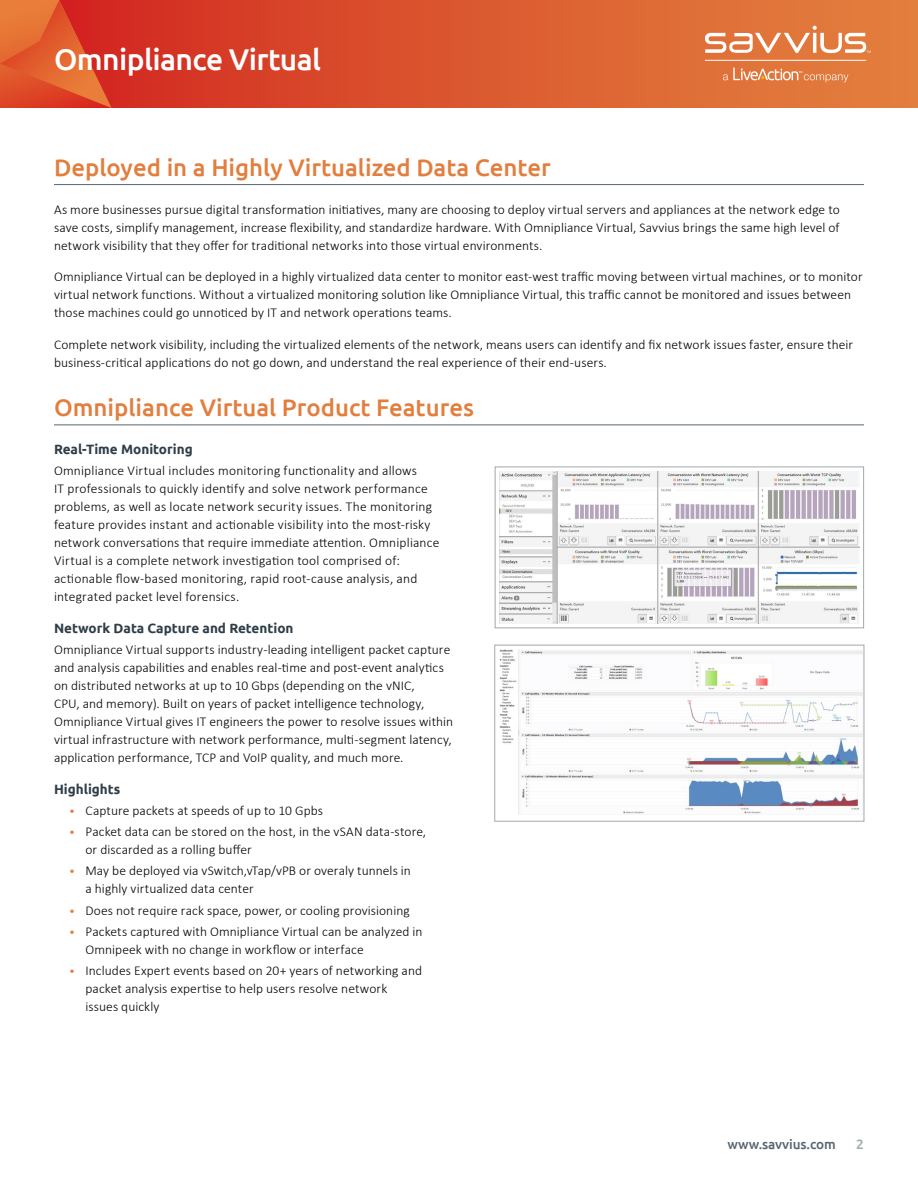
<style>
.page{position:relative;width:918px;height:1188px;background:#fff}
.page>*{position:absolute;margin:0;border:0;box-sizing:border-box;transform-origin:0 0}
.t1{font:500 30px "Ubuntu";letter-spacing:-.02em;color:#fff}
.t2{font:500 24px "Ubuntu";color:#e27e3e}
.t3{font:300 13.5px/18px "Calibri";letter-spacing:.005em;color:#000}
.t4{font:700 13.5px "Ubuntu";color:#303e49}
.t5{font:500 13.5px "Ubuntu";letter-spacing:-.01em;color:#596670}
.t6{font:500 13.5px "Ubuntu";color:#a0a9ad}
.s1{font-size:12px;color:#e27e3e}
</style>
<div class="page">
<svg style="left:112px;top:0;width:806px;height:108px;background:#db582f"></svg>
<svg style="left:0;top:0;width:112px;height:108px;background:#de522b"></svg>
<svg style="left:705px;top:26px;width:166px;height:27px"></svg>
<hr style="left:705px;top:60px;width:161px;height:1px;background:#fff">
<svg style="left:723px;top:68px;width:125px;height:14px;background:#e69160"></svg>
<hr style="left:54px;top:184px;width:810px;height:1px;background:#596670">
<hr style="left:54px;top:425px;width:810px;height:1px;background:#596670">
<img style="left:500px;top:472px;width:359px;height:152px">
<div style="left:495px;top:467px;width:369px;height:161px;border:1px solid #a0a9ad"></div>
<img style="left:500px;top:650px;width:362px;height:165px">
<div style="left:494px;top:645px;width:370px;height:177px;border:1px solid #a0a9ad"></div>
<h1 class="t1" style="left:54px;top:40px;width:269px">Omnipliance Virtual</h1>
<h2 class="t2" style="left:54px;top:152px;width:498px">Deployed in a Highly Virtualized Data Center</h2>
<p class="t3" style="left:54px;top:200px;width:787px;text-align:justify">As more businesses pursue digital transformation initiatives, many are choosing to deploy virtual servers and appliances at the network edge to save costs, simplify management, increase flexibility, and standardize hardware. With Omnipliance Virtual, Savvius brings the same high level of network visibility that they offer for traditional networks into those virtual environments.</p>
<p class="t3" style="left:54px;top:267px;width:810px">Omnipliance Virtual can be deployed in a highly virtualized data center to monitor east-west traffic moving between virtual machines, or to monitor virtual network functions. Without a virtualized monitoring solution like Omnipliance Virtual, this traffic cannot be monitored and issues between those machines could go unnoticed by IT and network operations teams.</p>
<p class="t3" style="left:54px;top:335px;width:801px">Complete network visibility, including the virtualized elements of the network, means users can identify and fix network issues faster, ensure their business-critical applications do not go down, and understand the real experience of their end-users.</p>
<h2 class="t2" style="left:54px;top:392px;width:422px">Omnipliance Virtual Product Features</h2>
<p class="t4" style="left:54px;top:441px;width:140px">Real-Time Monitoring</p>
<p class="t3" style="left:54px;top:461px;width:387px">Omnipliance Virtual includes monitoring functionality and allows<br>IT professionals to quickly identify and solve network performance problems, as well as locate network security issues. The monitoring feature provides instant and actionable visibility into the most-risky network conversations that require immediate attention. Omnipliance Virtual is a complete network investigation tool comprised of: actionable flow-based monitoring, rapid root-cause analysis, and integrated packet level forensics.</p>
<p class="t4" style="left:54px;top:620px;width:241px">Network Data Capture and Retention</p>
<p class="t3" style="left:54px;top:640px;width:401px">Omnipliance Virtual supports industry-leading intelligent packet capture and analysis capabilities and enables real-time and post-event analytics on distributed networks at up to 10 Gbps (depending on the vNIC,<br>CPU, and memory). Built on years of packet intelligence technology, Omnipliance Virtual gives IT engineers the power to resolve issues within virtual infrastructure with network performance, multi-segment latency, application performance, TCP and VoIP quality, and much more.</p>
<p class="t4" style="left:54px;top:781px;width:68px">Highlights</p>
<p class="t3" style="left:69px;top:801px;width:256px"><span class="s1">•</span> Capture packets at speeds of up to 10 Gpbs</p>
<p class="t3" style="left:86px;top:822px;width:342px;text-indent:-16px"><span class="s1">•</span> Packet data can be stored on the host, in the vSAN data-store, or discarded as a rolling buffer</p>
<p class="t3" style="left:86px;top:861px;width:327px;text-indent:-16px"><span class="s1">•</span> May be deployed via vSwitch,vTap/vPB or overaly tunnels in a highly virtualized data center</p>
<p class="t3" style="left:69px;top:900px;width:342px"><span class="s1">•</span> Does not require rack space, power, or cooling provisioning</p>
<p class="t3" style="left:86px;top:922px;width:339px;text-indent:-16px"><span class="s1">•</span> Packets captured with Omnipliance Virtual can be analyzed in<br>Omnipeek with no change in workflow or interface</p>
<p class="t3" style="left:86px;top:961px;width:338px;text-indent:-16px"><span class="s1">•</span> Includes Expert events based on 20+ years of networking and packet analysis expertise to help users resolve network issues quickly</p>
<p class="t5" style="left:727px;top:1136px;width:110px">www.savvius.com</p>
<p class="t6" style="left:856px;top:1136px;width:9px">2</p>
</div>
